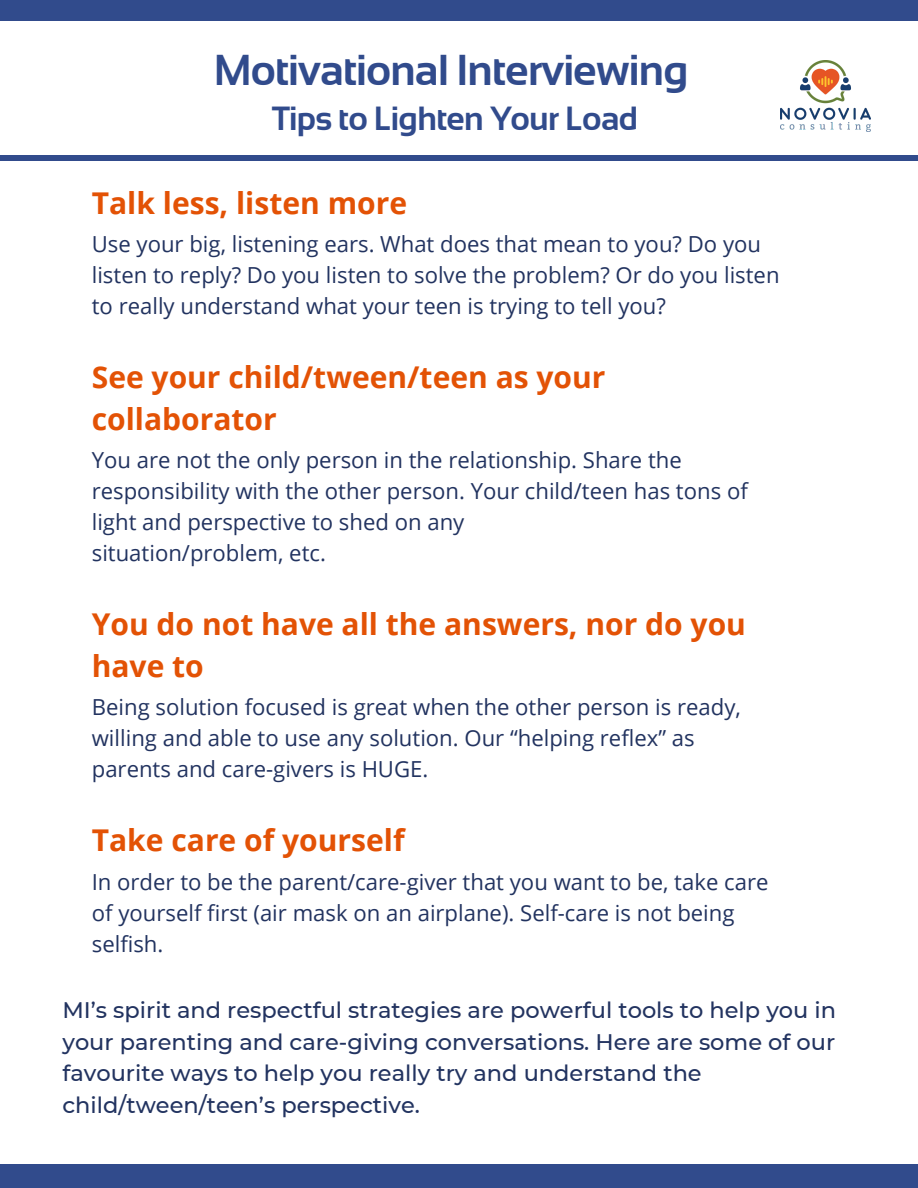
<style>
.page{position:relative;width:918px;height:1188px;background:#fff}
.page>*{position:absolute;margin:0;border:0;box-sizing:border-box;transform-origin:0 0}
.t1{font:700 43.2px "Sansation";letter-spacing:-.02em;color:#314b8c}
.t2{font:700 33.6px "Sansation";letter-spacing:-.02em;color:#314b8c}
.t3{font:700 30px/41.5px "Open Sans";color:#e35205}
.t4{font:500 22.5px/31.5px "Montserrat";color:#223360}
.t5{font:22.05px/30.8px "Open Sans";color:#223360}
</style>
<div class="page">
<div style="left:0;top:0;width:918px;height:21px;background:#314b8c"></div>
<div style="left:0;top:1164px;width:918px;height:24px;background:#314b8c"></div>
<div style="left:0;top:156px;width:918px;height:5px;background:#314b8c"></div>
<img style="left:781px;top:61px;width:90px;height:71px">
<h1 class="t1" style="left:214px;top:46px;width:476px">Motivational Interviewing</h1>
<h2 class="t2" style="left:272px;top:99px;width:368px">Tips to Lighten Your Load</h2>
<h3 class="t3" style="left:92px;top:181px;width:317px">Talk less, listen more</h3>
<p class="t5" style="left:92px;top:228px;width:689px">Use your big, listening ears. What does that mean to you? Do you listen to reply? Do you listen to solve the problem? Or do you listen to really understand what your teen is trying to tell you?</p>
<h3 class="t3" style="left:92px;top:356px;width:515px">See your child/tween/teen as your collaborator</h3>
<p class="t5" style="left:92px;top:444px;width:658px">You are not the only person in the relationship. Share the responsibility with the other person. Your child/teen has tons of light and perspective to shed on any<br>situation/problem, etc.</p>
<h3 class="t3" style="left:92px;top:603px;width:656px">You do not have all the answers, nor do you have to</h3>
<p class="t5" style="left:92px;top:691px;width:651px">Being solution focused is great when the other person is ready, willing and able to use any solution. Our “helping reflex” as parents and care-givers is HUGE.</p>
<h3 class="t3" style="left:92px;top:819px;width:314px">Take care of yourself</h3>
<p class="t5" style="left:92px;top:866px;width:678px">In order to be the parent/care-giver that you want to be, take care of yourself first (air mask on an airplane). Self-care is not being selfish.</p>
<p class="t4" style="left:62px;top:995px;width:775px">MI’s spirit and respectful strategies are powerful tools to help you in your parenting and care-giving conversations. Here are some of our favourite ways to help you really try and understand the child/tween/teen’s perspective.</p>
</div>
